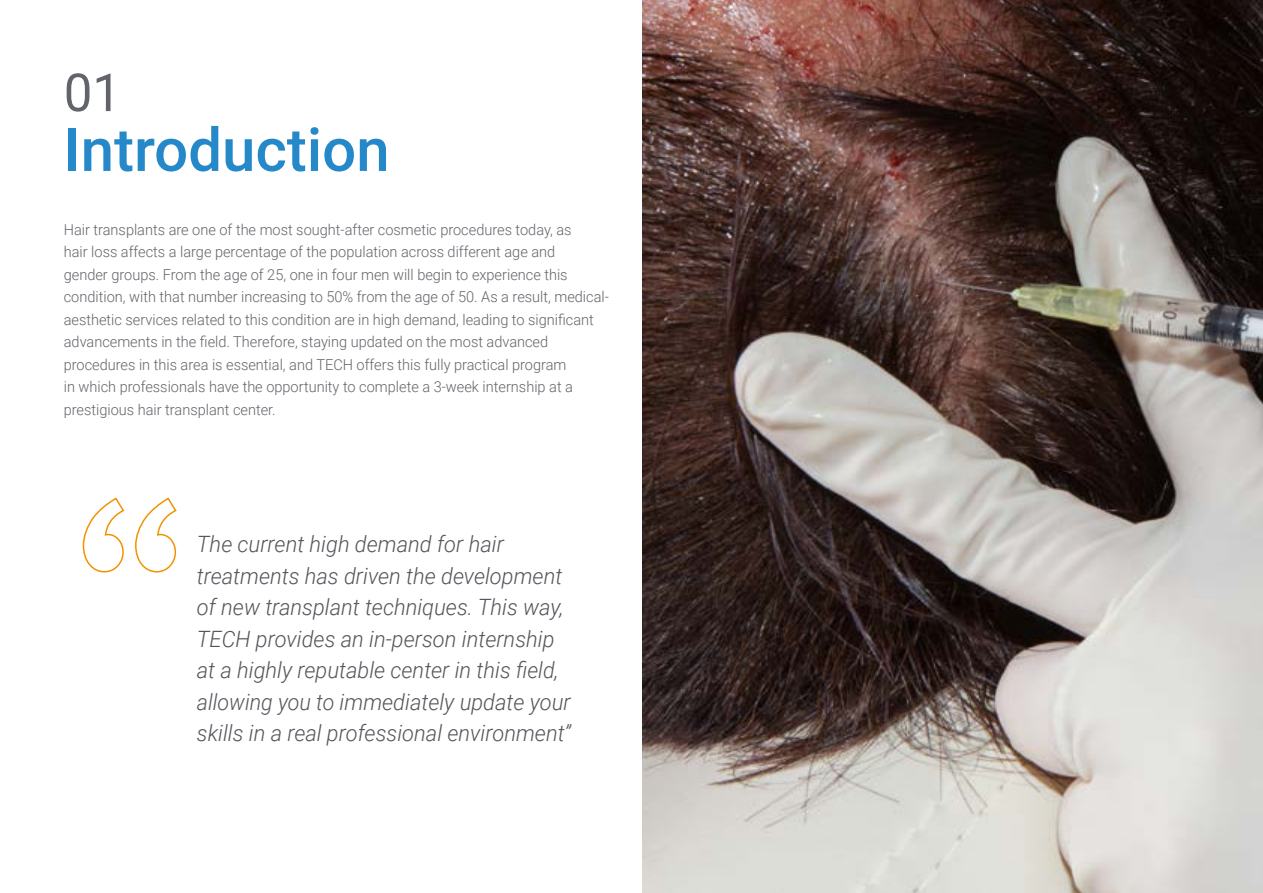
<style>
.page{position:relative;width:1263px;height:893px;background:#fff}
.page>*{position:absolute;margin:0;border:0;box-sizing:border-box;transform-origin:0 0}
.t1{font:500 60px "Roboto";color:#2488c9}
.t2{font:52.5px "Roboto";color:#61646a}
.t3{font:italic 300 22.5px/31.5px "Roboto";color:#52555b}
.t4{font:300 15px/22.5px "Roboto";color:#61646a}
</style>
<div class="page">
<img style="left:642px;top:0;width:621px;height:893px">
<svg style="left:82px;top:497px;width:95px;height:76px"></svg>
<h2 class="t2" style="left:64px;top:56px;width:59px">01</h2>
<h1 class="t1" style="left:64px;top:108px;width:327px">Introduction</h1>
<p class="t4" style="left:64px;top:217px;width:547px">Hair transplants are one of the most sought-after cosmetic procedures today, as<br>hair loss affects a large percentage of the population across different age and<br>gender groups. From the age of 25, one in four men will begin to experience this condition, with that number increasing to 50% from the age of 50. As a result, medical&shy;aesthetic services related to this condition are in high demand, leading to significant advancements in the field. Therefore, staying updated on the most advanced procedures in this area is essential, and TECH offers this fully practical program<br>in which professionals have the opportunity to complete a 3-week internship at a prestigious hair transplant center.</p>
<p class="t3" style="left:197px;top:527px;width:376px">The current high demand for hair treatments has driven the development of new transplant techniques. This way, TECH provides an in-person internship at a highly reputable center in this field, allowing you to immediately update your skills in a real professional environment”</p>
</div>
